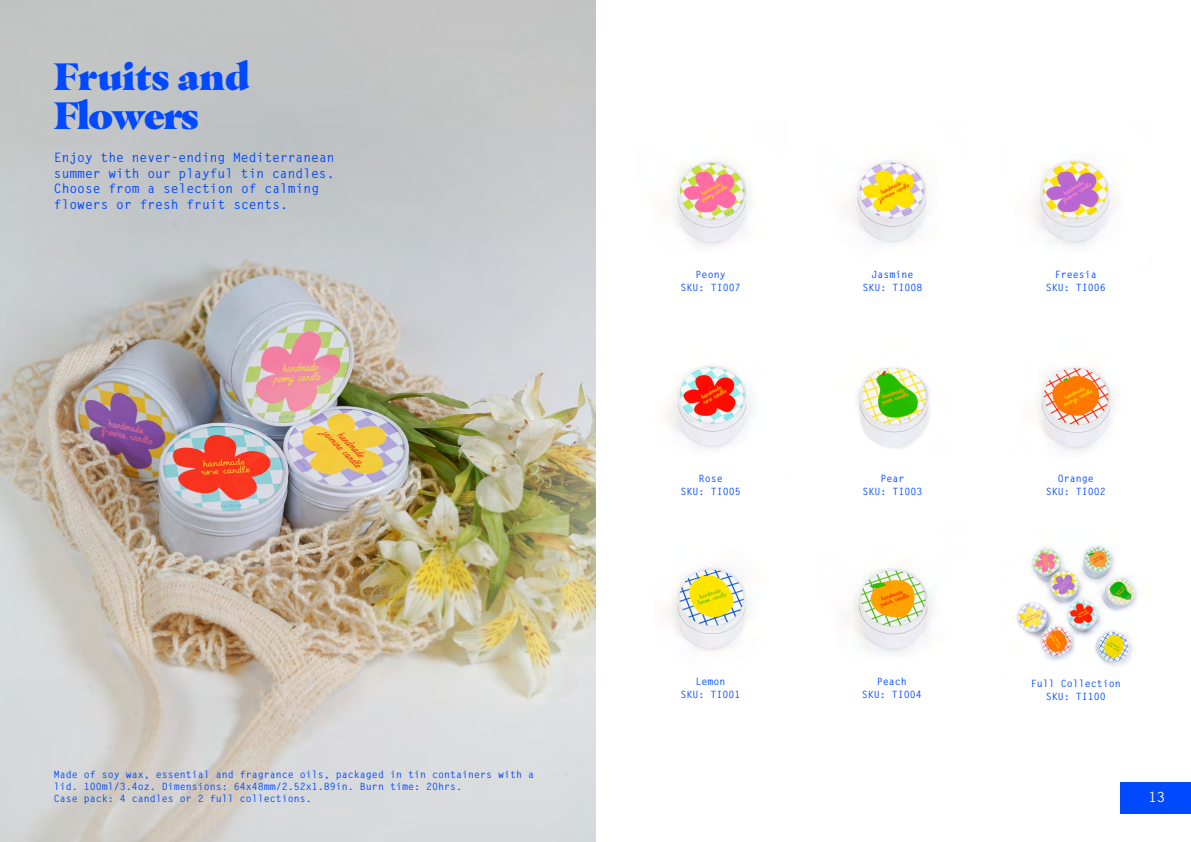
<style>
.page{position:relative;width:1191px;height:842px;background:#fff}
.page>*{position:absolute;margin:0;border:0;box-sizing:border-box;transform-origin:0 0}
.t1{font:900 38px/39px "Masqualero";letter-spacing:-.02em;color:#0049ff}
.t2{font:700 14px "Letter Gothic Std";color:#fff}
.t3{font:700 13px/15.6px "Letter Gothic Std";color:#0049ff}
.t4{font:700 10px/13px "Letter Gothic Std";color:#0049ff;text-align:center}
</style>
<div class="page">
<div style="left:1120px;top:782px;width:71px;height:32px;background:#0049ff"></div>
<img style="left:666px;top:567px;width:84px;height:85px">
<img style="left:671px;top:161px;width:79px;height:85px">
<img style="left:845px;top:568px;width:88px;height:86px">
<img style="left:665px;top:365px;width:87px;height:85px">
<img style="left:856px;top:367px;width:74px;height:82px">
<img style="left:1037px;top:366px;width:78px;height:86px">
<img style="left:1033px;top:160px;width:81px;height:87px">
<img style="left:843px;top:160px;width:85px;height:84px">
<img style="left:1016px;top:545px;width:122px;height:122px">
<img style="left:0;top:0;width:595px;height:842px">
<h1 class="t1" style="left:54px;top:56px;width:198px">Fruits and<br>Flowers</h1>
<h3 class="t3" style="left:54px;top:150px;width:282px">Enjoy the never-ending Mediterranean summer with our playful tin candles.<br>Choose from a selection of calming flowers or fresh fruit scents.</h3>
<p class="t4" style="left:54px;top:769px;width:481px;line-height:12px;text-align:left">Made of soy wax, essential and fragrance oils, packaged in tin containers with a lid. 100ml/3.4oz. Dimensions: 64x48mm/2.52x1.89in. Burn time: 20hrs.<br>Case pack: 4 candles or 2 full collections.</p>
<p class="t4" style="left:680px;top:268px;width:61px">Peony<br>SKU: TI007</p>
<p class="t4" style="left:862px;top:268px;width:61px">Jasmine<br>SKU: TI008</p>
<p class="t4" style="left:1045px;top:268px;width:61px">Freesia<br>SKU: TI006</p>
<p class="t4" style="left:680px;top:473px;width:61px">Rose<br>SKU: TI005</p>
<p class="t4" style="left:862px;top:473px;width:61px">Pear<br>SKU: TI003</p>
<p class="t4" style="left:1045px;top:473px;width:61px">Orange<br>SKU: TI002</p>
<p class="t4" style="left:680px;top:675px;width:61px">Lemon<br>SKU: TI001</p>
<p class="t4" style="left:861px;top:675px;width:61px">Peach<br>SKU: TI004</p>
<p class="t4" style="left:1030px;top:677px;width:91px">Full Collection<br>SKU: TI100</p>
<h2 class="t2" style="left:1148px;top:788px;width:18px">13</h2>
</div>
